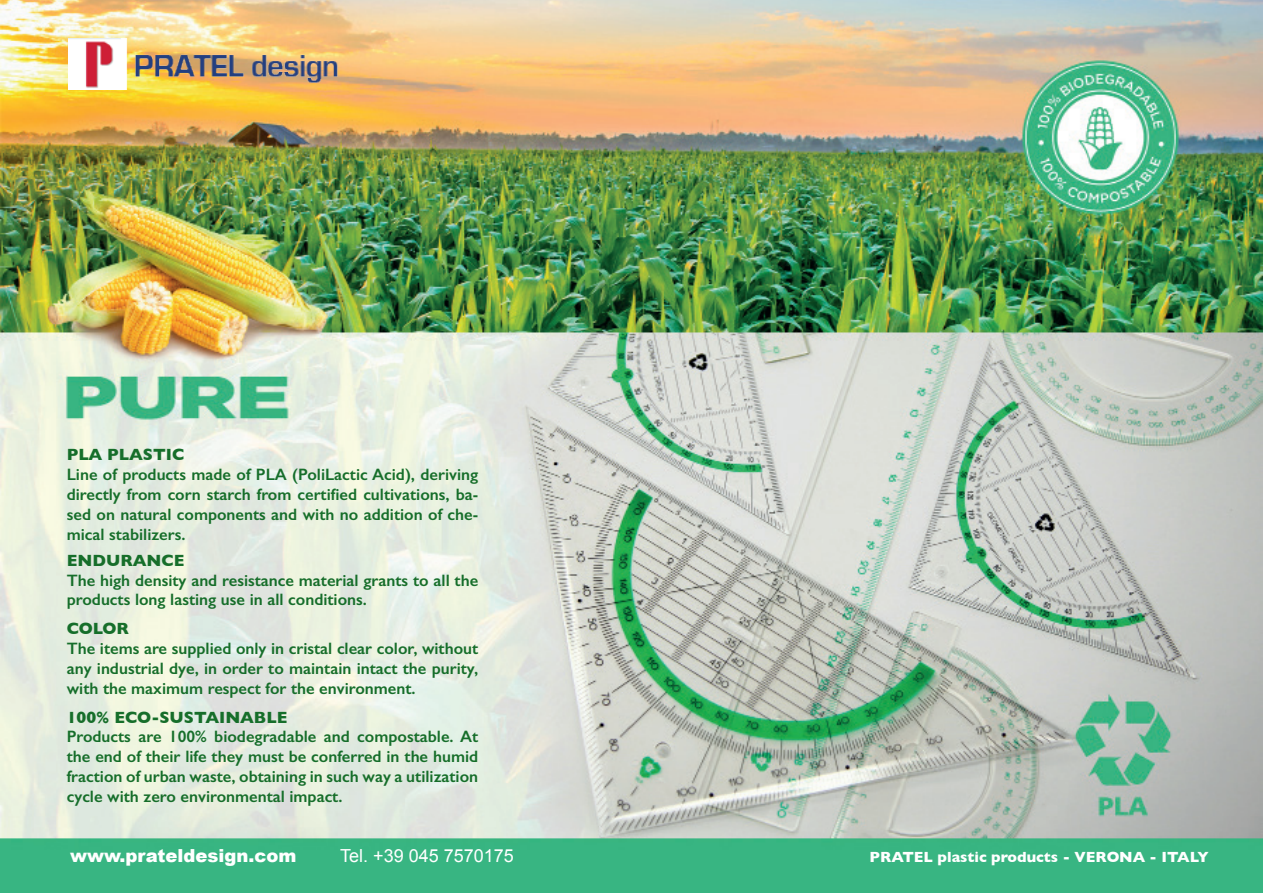
<style>
.page{position:relative;width:1263px;height:893px;background:#fff}
.page>*{position:absolute;margin:0;border:0;box-sizing:border-box;transform-origin:0 0}
.t1{font:900 18px "Arial";color:#fff}
.t2{font:18px "Arial";color:#fff}
.t3{font:600 16.5px/19.8px "Gill Sans";color:#166e2a;text-align:justify}
.t4{font:700 16.5px "Gill Sans";color:#166e2a}
.t5{font:700 15px "Gill Sans";color:#fff}
</style>
<div class="page">
<img style="left:0;top:0;width:1263px;height:893px">
<img style="left:68px;top:38px;width:289px;height:52px">
<p class="t4" style="left:67px;top:442px;width:119px">PLA PLASTIC</p>
<p class="t3" style="left:67px;top:465px;width:413px">Line of products made of PLA (PoliLactic Acid), deriving directly from corn starch from certified cultivations, ba&shy;sed on natural components and with no addition of che&shy;mical stabilizers.</p>
<p class="t4" style="left:67px;top:547px;width:119px">ENDURANCE</p>
<p class="t3" style="left:67px;top:570px;width:413px">The high density and resistance material grants to all the products long lasting use in all conditions.</p>
<p class="t4" style="left:67px;top:615px;width:64px">COLOR</p>
<p class="t3" style="left:67px;top:638px;width:413px">The items are supplied only in cristal clear color, without any industrial dye, in order to maintain intact the purity, with the maximum respect for the environment.</p>
<p class="t4" style="left:67px;top:704px;width:222px">100% ECO-SUSTAINABLE</p>
<p class="t3" style="left:67px;top:727px;width:413px">Products are 100% biodegradable and compostable. At the end of their life they must be conferred in the humid fraction of urban waste, obtaining in such way a utilization cycle with zero environmental impact.</p>
<p class="t1" style="left:70px;top:842px;width:228px">www.prateldesign.com</p>
<p class="t2" style="left:340px;top:844px;width:175px">Tel. +39 045 7570175</p>
<p class="t5" style="left:870px;top:845px;width:340px">PRATEL plastic products - VERONA - ITALY</p>
</div>
